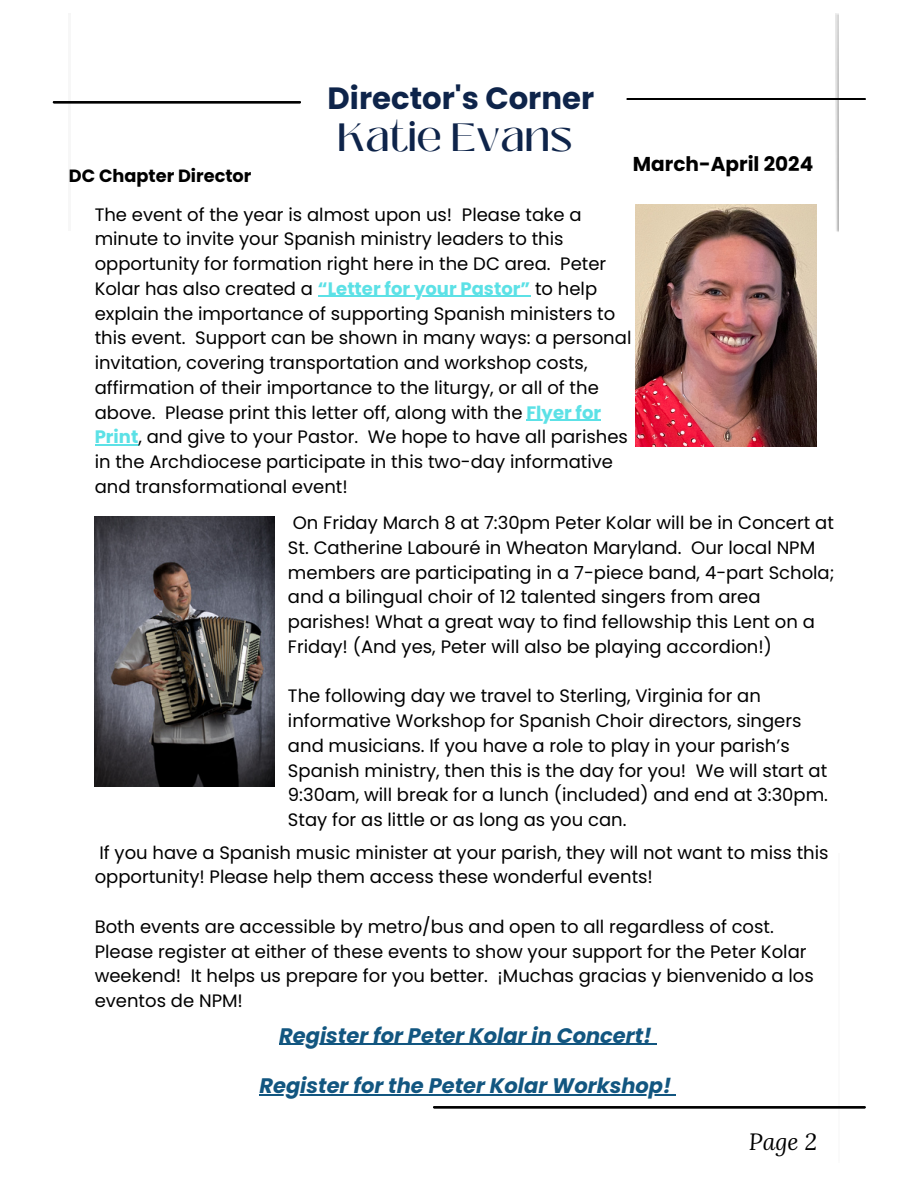
<style>
.page{position:relative;width:918px;height:1188px;background:#fff}
.page>*{position:absolute;margin:0;border:0;box-sizing:border-box;transform-origin:0 0}
.t1{font:500 39.3px "Black Mango";color:#0e244a}
.t2{font:700 30.75px "Poppins";color:#0e244a}
.t3{font:italic 23.25px "Lora";color:#000}
.t4{font:italic 700 21px "Poppins";color:#125680}
.t5{font:700 20.1px "Poppins";color:#000}
.t6{font:18px/24.8px "Poppins";color:#000}
.t7{font:700 17.7px "Poppins";color:#000}
.s1{font-weight:700;color:#5ce1e6}
</style>
<div class="page">
<hr style="left:54px;top:101px;width:246px;height:2px;background:#000">
<hr style="left:434px;top:1106px;width:431px;height:2px;background:#000">
<hr style="left:628px;top:98px;width:237px;height:2px;background:#000">
<img style="left:836px;top:14px;width:3px;height:218px">
<img style="left:636px;top:204px;width:181px;height:242px">
<img style="left:95px;top:516px;width:180px;height:270px">
<hr style="left:318px;top:296px;width:212px;height:1px;background:#5ce1e6">
<hr style="left:526px;top:420px;width:75px;height:1px;background:#5ce1e6">
<hr style="left:95px;top:444px;width:43px;height:2px;background:#5ce1e6">
<hr style="left:279px;top:1044px;width:373px;height:1px;background:#125680">
<hr style="left:259px;top:1094px;width:412px;height:1px;background:#125680">
<p class="t2" style="left:328px;top:76px;width:268px">Director's Corner</p>
<p class="t7" style="left:69px;top:163px;width:184px">DC Chapter Director</p>
<h6 class="t1" style="left:337px;top:108px;width:237px">Katie Evans</h6>
<h1 class="t5" style="left:633px;top:150px;width:182px">March-April 2024</h1>
<p class="t6" style="left:95px;top:202px;width:513px">The event of the year is almost upon us! Please take a minute to invite your Spanish ministry leaders to this opportunity for formation right here in the DC area. Peter Kolar has also created a <span class="s1">“Letter for your Pastor”</span> to help</p>
<p class="t6" style="left:95px;top:301px;width:538px">explain the importance of supporting Spanish ministers to this event. Support can be shown in many ways: a personal invitation, covering transportation and workshop costs, affirmation of their importance to the liturgy, or all of the above. Please print this letter off, along with the <span class="s1">Flyer for</span></p>
<p class="t6" style="left:95px;top:425px;width:535px"><span class="s1">Print</span>, and give to your Pastor. We hope to have all parishes in the Archdiocese participate in this two-day informative and transformational event!</p>
<p class="t6" style="left:288px;top:511px;width:548px">On Friday March 8 at 7:30pm Peter Kolar will be in Concert at St. Catherine Labouré in Wheaton Maryland. Our local NPM members are participating in a 7-piece band, 4-part Schola; and a bilingual choir of 12 talented singers from area parishes! What a great way to find fellowship this Lent on a Friday! (And yes, Peter will also be playing accordion!)</p>
<p class="t6" style="left:288px;top:684px;width:542px">The following day we travel to Sterling, Virginia for an informative Workshop for Spanish Choir directors, singers and musicians. If you have a role to play in your parish’s Spanish ministry, then this is the day for you! We will start at 9:30am, will break for a lunch (included) and end at 3:30pm.<br>Stay for as little or as long as you can.</p>
<p class="t6" style="left:95px;top:840px;width:735px">If you have a Spanish music minister at your parish, they will not want to miss this opportunity! Please help them access these wonderful events!</p>
<h3 class="t6" style="left:95px;top:914px;width:721px">Both events are accessible by metro/bus and open to all regardless of cost.<br>Please register at either of these events to show your support for the Peter Kolar weekend! It helps us prepare for you better. ¡Muchas gracias y bienvenido a los eventos de NPM!</h3>
<p class="t4" style="left:279px;top:1021px;width:374px">Register for Peter Kolar in Concert!</p>
<p class="t4" style="left:259px;top:1071px;width:413px">Register for the Peter Kolar Workshop!</p>
<h5 class="t3" style="left:749px;top:1126px;width:70px">Page 2</h5>
</div>
